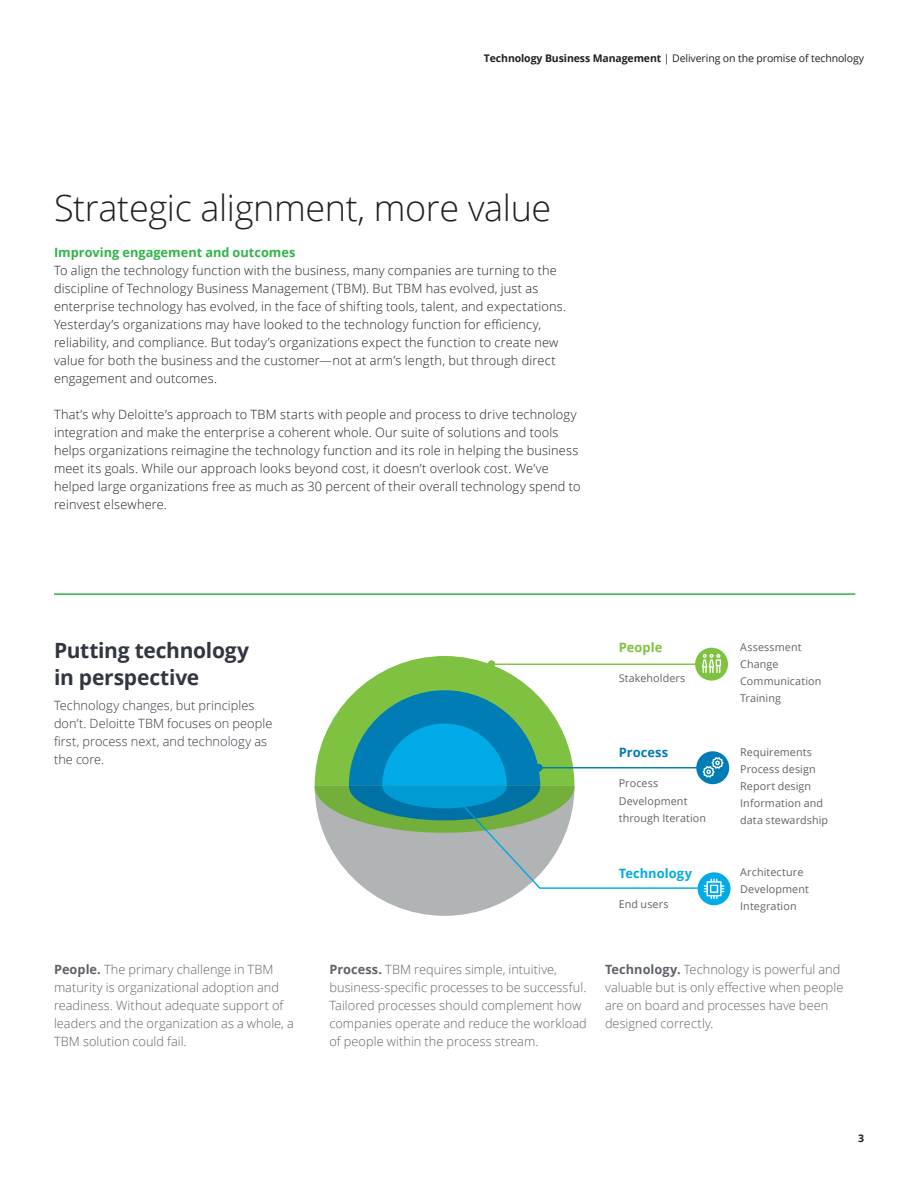
<style>
.page{position:relative;width:918px;height:1188px;background:#fff}
.page>*{position:absolute;margin:0;border:0;box-sizing:border-box;transform-origin:0 0}
.Story_heading_light{font:300 36px "Open Sans";letter-spacing:-.01em;color:#231f20}
.Small_heading_bold{font:700 21px/27px "Open Sans";letter-spacing:-.01em;color:#323640}
.Body_copy__8_5_12pt{font:700 12.9px "Open Sans";letter-spacing:.005em;color:#00abe7}
.Body_copy__8_5_12pt-2{font:700 12.9px "Open Sans";letter-spacing:.005em;color:#007db5}
.Body_copy__8_5_12pt-3{font:700 12.9px "Open Sans";letter-spacing:.005em;color:#7fc241}
.Body_copy__8_5_12pt-4{font:300 12.75px/18px "Open Sans";letter-spacing:.015em;color:#231f20}
.Body_copy__white_8_5{font:300 12.75px/18px "Open Sans";letter-spacing:.005em;color:#5f6369}
.Body_copy__white_8_5-2{font:300 12.75px/18px "Open Sans";letter-spacing:.005em;color:#323640}
.Subhead_A__8_5_12pt{font:700 12.75px "Open Sans";color:#31b44a}
.Body_copy__8_5_12pt-5{font:10.8px/17.2px "Open Sans";letter-spacing:.01em;color:#5f6369}
.Brochure_title___Lef{font:10.5px "Open Sans";letter-spacing:-.01em;color:#231f20}
.Brochure_title___Rig{font:700 10.5px "Open Sans";color:#231f20}
.s1{font-weight:700}
</style>
<div class="page">
<hr style="left:54px;top:593px;width:801px;height:2px;background:#31b44a">
<svg style="left:315px;top:648px;width:416px;height:268px"></svg>
<p class="Brochure_title___Lef" style="left:484px;top:51px;width:382px"><span class="s1">Technology Business Management</span> | Delivering on the promise of technology</p>
<p class="Story_heading_light" style="left:54px;top:183px;width:499px">Strategic alignment, more value</p>
<p class="Subhead_A__8_5_12pt" style="left:54px;top:243px;width:243px">Improving engagement and outcomes</p>
<p class="Body_copy__8_5_12pt-4" style="left:54px;top:261px;width:514px">To align the technology function with the business, many companies are turning to the discipline of Technology Business Management (TBM). But TBM has evolved, just as enterprise technology has evolved, in the face of shifting tools, talent, and expectations.<br>Yesterday’s organizations may have looked to the technology function for efficiency, reliability, and compliance. But today’s organizations expect the function to create new value for both the business and the customer—not at arm’s length, but through direct engagement and outcomes.</p>
<p class="Body_copy__8_5_12pt-4" style="left:54px;top:405px;width:528px">That’s why Deloitte’s approach to TBM starts with people and process to drive technology integration and make the enterprise a coherent whole. Our suite of solutions and tools helps organizations reimagine the technology function and its role in helping the business meet its goals. While our approach looks beyond cost, it doesn’t overlook cost. We’ve helped large organizations free as much as 30 percent of their overall technology spend to reinvest elsewhere.</p>
<p class="Small_heading_bold" style="left:54px;top:637px;width:197px">Putting technology in perspective</p>
<p class="Body_copy__white_8_5-2" style="left:54px;top:696px;width:220px">Technology changes, but principles don’t. Deloitte TBM focuses on people first, process next, and technology as the core.</p>
<p class="Body_copy__8_5_12pt-3" style="left:619px;top:638px;width:45px">People</p>
<p class="Body_copy__8_5_12pt-5" style="left:619px;top:669px;width:68px">Stakeholders</p>
<p class="Body_copy__8_5_12pt-2" style="left:619px;top:743px;width:51px">Process</p>
<p class="Body_copy__8_5_12pt-5" style="left:619px;top:774px;width:89px">Process<br>Development through Iteration</p>
<p class="Body_copy__8_5_12pt" style="left:619px;top:864px;width:75px">Technology</p>
<p class="Body_copy__8_5_12pt-5" style="left:619px;top:895px;width:51px">End users</p>
<p class="Body_copy__8_5_12pt-5" style="left:740px;top:638px;width:63px">Assessment</p>
<p class="Body_copy__8_5_12pt-5" style="left:740px;top:655px;width:40px">Change</p>
<p class="Body_copy__8_5_12pt-5" style="left:740px;top:672px;width:83px">Communication</p>
<p class="Body_copy__8_5_12pt-5" style="left:740px;top:689px;width:42px">Training</p>
<p class="Body_copy__8_5_12pt-5" style="left:740px;top:743px;width:73px">Requirements</p>
<p class="Body_copy__8_5_12pt-5" style="left:740px;top:760px;width:77px">Process design</p>
<p class="Body_copy__8_5_12pt-5" style="left:740px;top:777px;width:73px">Report design</p>
<p class="Body_copy__8_5_12pt-5" style="left:740px;top:794px;width:89px">Information and data stewardship</p>
<p class="Body_copy__8_5_12pt-5" style="left:740px;top:863px;width:65px">Architecture</p>
<p class="Body_copy__8_5_12pt-5" style="left:740px;top:880px;width:70px">Development</p>
<p class="Body_copy__8_5_12pt-5" style="left:740px;top:897px;width:58px">Integration</p>
<p class="Body_copy__white_8_5" style="left:54px;top:960px;width:241px"><span class="s1">People.</span> The primary challenge in TBM maturity is organizational adoption and readiness. Without adequate support of leaders and the organization as a whole, a TBM solution could fail.</p>
<p class="Body_copy__white_8_5" style="left:330px;top:960px;width:259px"><span class="s1">Process.</span> TBM requires simple, intuitive, business-specific processes to be successful.<br>Tailored processes should complement how companies operate and reduce the workload of people within the process stream.</p>
<p class="Body_copy__white_8_5" style="left:605px;top:960px;width:240px"><span class="s1">Technology.</span> Technology is powerful and valuable but is only effective when people are on board and processes have been designed correctly.</p>
<p class="Brochure_title___Rig" style="left:858px;top:1131px;width:7px">3</p>
</div>
